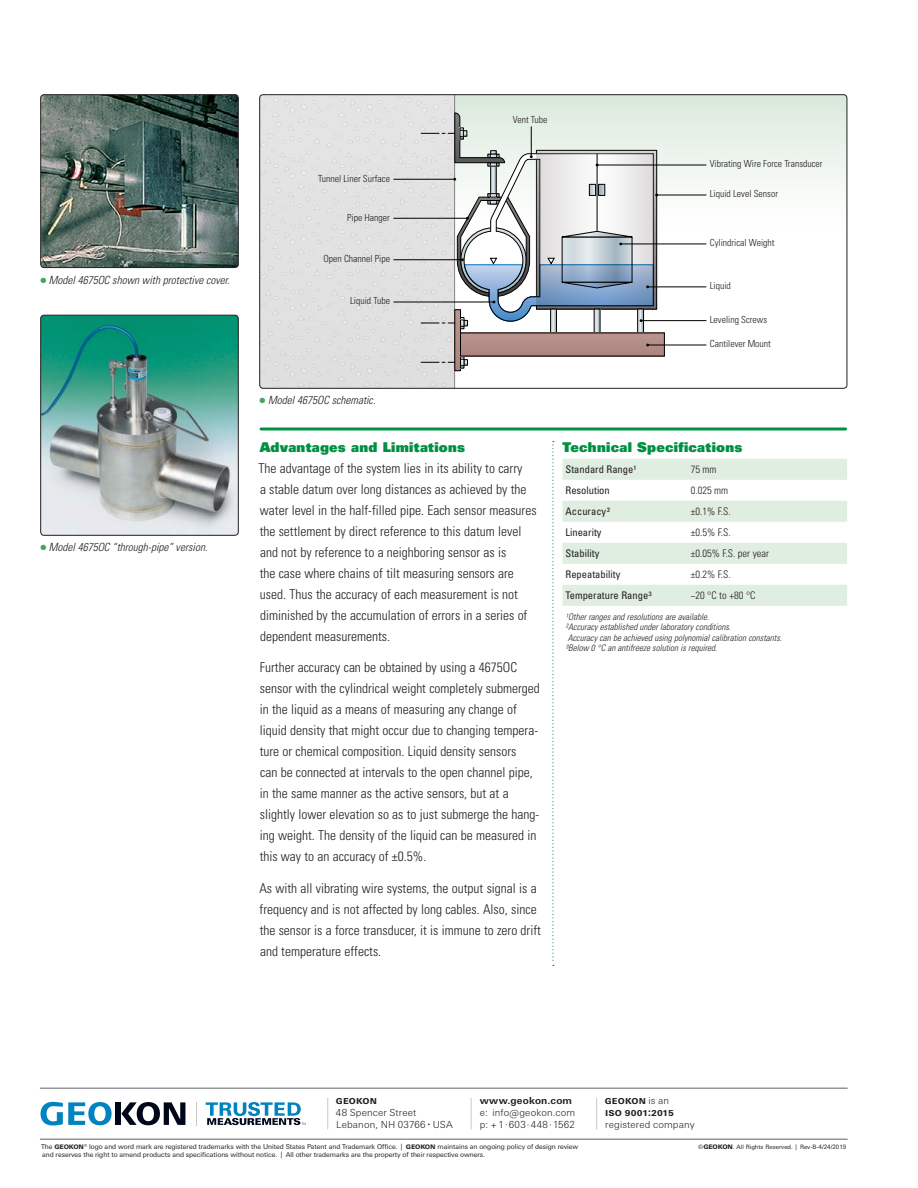
<style>
.page{position:relative;width:918px;height:1188px;background:#fff}
.page>*{position:absolute;margin:0;border:0;box-sizing:border-box;transform-origin:0 0}
.t1{font:300 condensed 13.5px/21px "Univers";color:#231f20}
.t2{font:900 13.5px "Univers";letter-spacing:.02em;color:#009042}
.t3{font:italic 300 condensed 11.25px "Univers";color:#231f20}
.t4{font:700 10.8px/12px "Univers Next Pro";letter-spacing:.01em;color:#231f20}
.t5{font:condensed 10.5px "Univers";color:#231f20}
.t6{font:300 condensed 10.5px "Univers";color:#231f20}
.t7{font:300 condensed 9.75px "Univers";color:#231f20}
.t8{font:300 9.75px/12px "Univers Next Pro";letter-spacing:.015em;color:#231f20}
.t9{font:700 9.75px "Univers Next Pro";letter-spacing:.025em;color:#231f20}
.t10{font:italic 300 condensed 9px/10.5px "Univers";color:#231f20}
.t11{font:6.75px/8.2px "Univers Next Pro";letter-spacing:-.005em;color:#231f20}
.t12{font:6px "Univers Next Pro";color:#231f20}
.s1{font-weight:300;font-size:9.75px}
.s2{font-weight:700;font-size:8.25px}
</style>
<div class="page">
<hr style="left:40px;top:1088px;width:807px;height:1px;background:#939598">
<hr style="left:40px;top:1138px;width:807px;height:2px;background:#939598">
<svg style="left:196px;top:1102px;width:1px;height:24px"></svg>
<div style="left:115px;top:1102px;width:6px;height:23px;background:#00071b"></div>
<svg style="left:121px;top:1102px;width:64px;height:23px"></svg>
<svg style="left:41px;top:1102px;width:71px;height:23px"></svg>
<svg style="left:206px;top:1102px;width:100px;height:23px"></svg>
<hr style="left:327px;top:1098px;width:1px;height:31px;background:#c7c8ca">
<hr style="left:471px;top:1098px;width:1px;height:31px;background:#c7c8ca">
<hr style="left:596px;top:1098px;width:1px;height:32px;background:#c7c8ca">
<svg style="left:552px;top:441px;width:2px;height:525px"></svg>
<svg style="left:455px;top:95px;width:392px;height:293px"></svg>
<svg style="left:260px;top:96px;width:195px;height:292px;background:#e1e0e1"></svg>
<svg style="left:552px;top:329px;width:3px;height:4px"></svg>
<div style="left:550px;top:309px;width:7px;height:33px;border:1px solid #000"></div>
<svg style="left:639px;top:329px;width:3px;height:4px"></svg>
<div style="left:637px;top:309px;width:7px;height:33px;border:1px solid #000"></div>
<div style="left:455px;top:333px;width:209px;height:23px;background:#b28d87"></div>
<div style="left:455px;top:310px;width:6px;height:61px;background:#b18c86"></div>
<div style="left:455px;top:310px;width:6px;height:61px;border:1px solid #000"></div>
<div style="left:460px;top:359px;width:8px;height:6px;border:1px solid #000"></div>
<svg style="left:421px;top:357px;width:46px;height:11px"></svg>
<hr style="left:597px;top:165px;width:109px;height:1px;background:#000">
<hr style="left:657px;top:195px;width:49px;height:1px;background:#000">
<hr style="left:621px;top:244px;width:85px;height:1px;background:#000">
<hr style="left:648px;top:287px;width:58px;height:1px;background:#000">
<hr style="left:641px;top:320px;width:65px;height:1px;background:#000">
<hr style="left:648px;top:345px;width:58px;height:1px;background:#000">
<hr style="left:394px;top:179px;width:61px;height:1px;background:#000">
<hr style="left:394px;top:218px;width:73px;height:1px;background:#000">
<hr style="left:394px;top:259px;width:69px;height:1px;background:#000">
<hr style="left:394px;top:302px;width:100px;height:1px;background:#000">
<svg style="left:421px;top:112px;width:237px;height:217px"></svg>
<div style="left:259px;top:94px;width:588px;height:294px;border:1px solid #231f20;border-radius:3px"></div>
<img style="left:41px;top:95px;width:197px;height:173px">
<div style="left:40px;top:94px;width:198px;height:174px;border:1px solid #231f20;border-radius:3px"></div>
<img style="left:41px;top:315px;width:197px;height:220px">
<div style="left:40px;top:315px;width:198px;height:221px;border:1px solid #231f20;border-radius:3px"></div>
<hr style="left:261px;top:428px;width:585px;height:2px;background:#009042">
<div style="left:562px;top:459px;width:285px;height:21px;background:#e0ede1"></div>
<div style="left:562px;top:501px;width:285px;height:21px;background:#e0ede1"></div>
<div style="left:562px;top:543px;width:285px;height:21px;background:#e0ede1"></div>
<div style="left:562px;top:585px;width:285px;height:21px;background:#e0ede1"></div>
<p class="t3" style="left:49px;top:273px;width:183px">Model 4675OC shown with protective cover.</p>
<p class="t3" style="left:49px;top:541px;width:160px">Model 4675OC “through-pipe” version.</p>
<p class="t7" style="left:318px;top:172px;width:73px">Tunnel Liner Surface</p>
<p class="t7" style="left:347px;top:211px;width:44px">Pipe Hanger</p>
<p class="t7" style="left:323px;top:253px;width:68px">Open Channel Pipe</p>
<p class="t7" style="left:350px;top:295px;width:41px">Liquid Tube</p>
<p class="t7" style="left:513px;top:113px;width:36px">Vent Tube</p>
<p class="t7" style="left:710px;top:158px;width:114px">Vibrating Wire Force Transducer</p>
<p class="t7" style="left:710px;top:188px;width:70px">Liquid Level Sensor</p>
<p class="t7" style="left:710px;top:237px;width:66px">Cylindrical Weight</p>
<p class="t7" style="left:710px;top:280px;width:23px">Liquid</p>
<p class="t7" style="left:710px;top:314px;width:59px">Leveling Screws</p>
<p class="t7" style="left:710px;top:338px;width:63px">Cantilever Mount</p>
<p class="t3" style="left:268px;top:394px;width:109px">Model 4675OC schematic.</p>
<p class="t2" style="left:260px;top:438px;width:207px">Advantages and Limitations</p>
<p class="t1" style="left:258px;top:457px;width:280px">The advantage of the system lies in its ability to carry<br>a stable datum over long distances as achieved by the water level in the half-filled pipe. Each sensor measures the settlement by direct reference to this datum level and not by reference to a neighboring sensor as is<br>the case where chains of tilt measuring sensors are used. Thus the accuracy of each measurement is not diminished by the accumulation of errors in a series of dependent measurements.</p>
<p class="t1" style="left:260px;top:657px;width:282px">Further accuracy can be obtained by using a 4675OC sensor with the cylindrical weight completely submerged in the liquid as a means of measuring any change of liquid density that might occur due to changing tempera&shy;ture or chemical composition. Liquid density sensors<br>can be connected at intervals to the open channel pipe, in the same manner as the active sensors, but at a slightly lower elevation so as to just submerge the hang&shy;ing weight. The density of the liquid can be measured in this way to an accuracy of ±0.5%.</p>
<p class="t1" style="left:259px;top:877px;width:283px">As with all vibrating wire systems, the output signal is a frequency and is not affected by long cables. Also, since the sensor is a force transducer, it is immune to zero drift and temperature effects.</p>
<p class="t2" style="left:562px;top:438px;width:181px">Technical Specifications</p>
<p class="t5" style="left:566px;top:462px;width:72px">Standard Range¹</p>
<p class="t6" style="left:691px;top:462px;width:27px">75 mm</p>
<p class="t5" style="left:566px;top:483px;width:46px">Resolution</p>
<p class="t6" style="left:691px;top:483px;width:39px">0.025 mm</p>
<p class="t5" style="left:566px;top:504px;width:46px">Accuracy ²</p>
<p class="t6" style="left:691px;top:504px;width:41px">±0.1% F.S.</p>
<p class="t5" style="left:566px;top:525px;width:38px">Linearity</p>
<p class="t6" style="left:691px;top:525px;width:41px">±0.5% F.S.</p>
<p class="t5" style="left:566px;top:546px;width:35px">Stability</p>
<p class="t6" style="left:691px;top:546px;width:80px">±0.05% F.S. per year</p>
<p class="t5" style="left:566px;top:567px;width:56px">Repeatability</p>
<p class="t6" style="left:691px;top:567px;width:41px">±0.2% F.S.</p>
<p class="t5" style="left:566px;top:588px;width:88px">Temperature Range³</p>
<p class="t6" style="left:691px;top:588px;width:66px">−20 °C to +80 °C</p>
<p class="t10" style="left:566px;top:611px;width:218px">¹Other ranges and resolutions are available.<br>²Accuracy established under laboratory conditions.<br>Accuracy can be achieved using polynomial calibration constants.<br>³Below 0 °C an antifreeze solution is required.</p>
<p class="t4" style="left:336px;top:1094px;width:43px">geokon</p>
<p class="t8" style="left:336px;top:1106px;width:119px">48 Spencer Street<br>Lebanon, NH 03766 <sup>•</sup> USA</p>
<p class="t9" style="left:480px;top:1095px;width:94px">www.geokon.com</p>
<p class="t8" style="left:480px;top:1106px;width:97px">e: info@geokon.com p: + 1 · 603 · 448 · 1562</p>
<p class="t4" style="left:605px;top:1094px;width:71px">geokon <span class="s1">is an </span>iso 9001:2015</p>
<p class="t8" style="left:605px;top:1118px;width:91px">registered company</p>
<p class="t11" style="left:41px;top:1142px;width:539px">The <span class="s2">geokon</span> ® logo and word mark are registered trademarks with the United States Patent and Trademark Office. | <span class="s2">geokon</span> maintains an ongoing policy of design review and reserves the right to amend products and specifications without notice. | All other trademarks are the property of their respective owners.</p>
<p class="t12" style="left:698px;top:1143px;width:150px">©<span class="s2">geokon</span>. All Rights Reserved. | Rev-B-4/24/2019</p>
</div>
